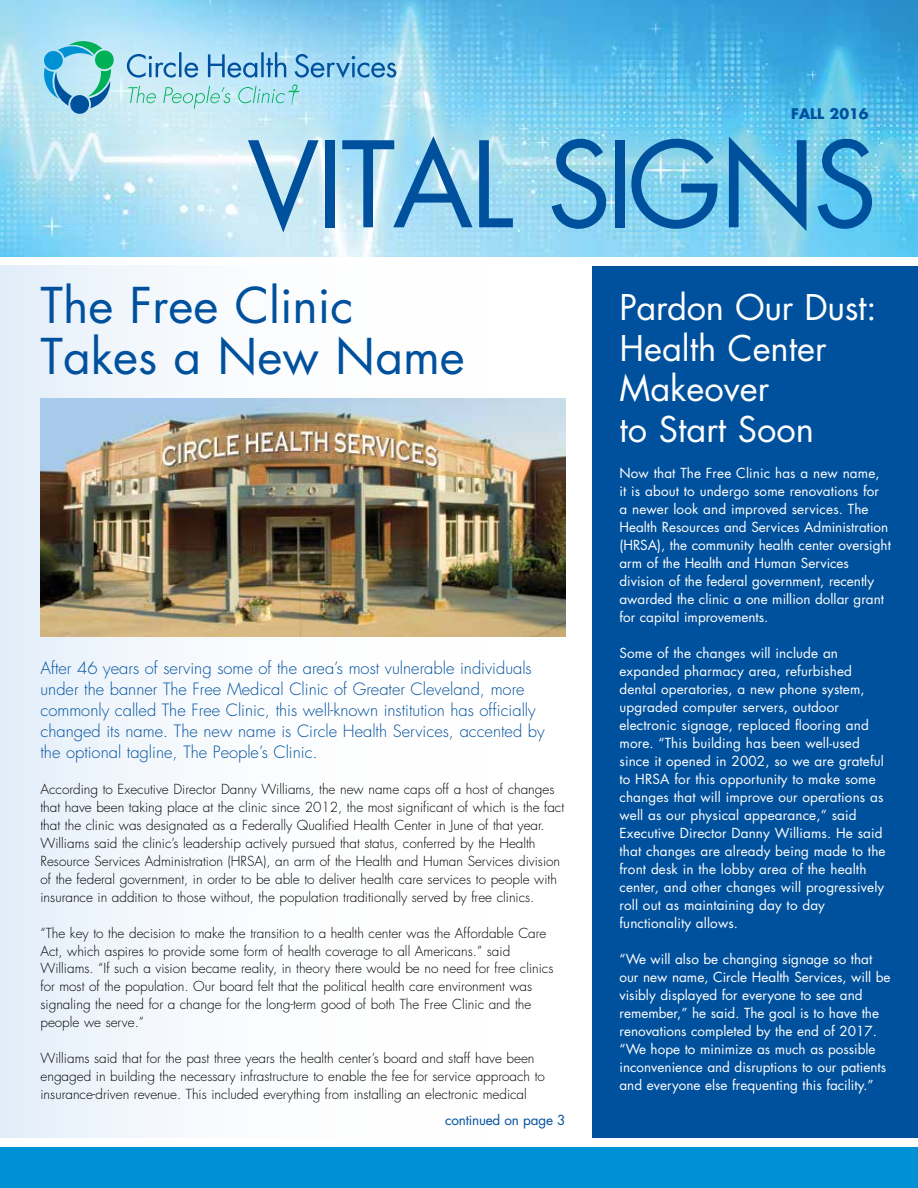
<style>
.page{position:relative;width:918px;height:1188px;background:#fff}
.page>*{position:absolute;margin:0;border:0;box-sizing:border-box;transform-origin:0 0}
.t1{font:115.5px "Futura";letter-spacing:-.025em;color:#00519d}
.t2{font:48px/51px "Futura";color:#00519d}
.t3{font:34.5px/40.5px "Futura";color:#fff}
.t4{font:300 16.5px/21px "Futura";color:#00519d}
.t5{font:700 14.25px "Futura";color:#00519d}
.t6{font:300 13.5px/18px "Futura";color:#000}
.t7{font:13.5px/18px "Futura";letter-spacing:.01em;color:#fff}
.t8{font:13.5px "Futura";letter-spacing:-.015em;color:#00519d}
</style>
<div class="page">
<img style="left:0;top:0;width:918px;height:256px">
<div style="left:0;top:0;width:494px;height:211px;background:#fff;opacity:.5"></div>
<svg style="left:43px;top:41px;width:72px;height:74px;background:#79c3d3"></svg>
<svg style="left:127px;top:52px;width:269px;height:26px;background:#8ac0e2"></svg>
<svg style="left:128px;top:84px;width:172px;height:25px;background:#b4e4e7"></svg>
<div style="left:0;top:266px;width:565px;height:872px;background:linear-gradient(to right,#eaf2fa,#fff)"></div>
<div style="left:592px;top:266px;width:326px;height:872px;background:#00519d"></div>
<div style="left:0;top:1148px;width:918px;height:40px;background:#0091d5"></div>
<img style="left:40px;top:399px;width:525px;height:237px">
<p class="t5" style="left:791px;top:104px;width:79px">FALL 2016</p>
<h1 class="t1" style="left:247px;top:105px;width:632px">VITAL SIGNS</h1>
<h2 class="t2" style="left:40px;top:279px;width:426px">The Free Clinic<br>Takes a New Name</h2>
<p class="t4" style="left:40px;top:657px;width:506px">After 46 years of serving some of the area’s most vulnerable individuals under the banner The Free Medical Clinic of Greater Cleveland, more commonly called The Free Clinic, this well-known institution has officially changed its name. The new name is Circle Health Services, accented by the optional tagline, The People’s Clinic.</p>
<p class="t6" style="left:40px;top:780px;width:525px">According to Executive Director Danny Williams, the new name caps off a host of changes that have been taking place at the clinic since 2012, the most significant of which is the fact that the clinic was designated as a Federally Qualified Health Center in June of that year.<br>Williams said the clinic’s leadership actively pursued that status, conferred by the Health Resource Services Administration (HRSA), an arm of the Health and Human Services division of the federal government, in order to be able to deliver health care services to people with insurance in addition to those without, the population traditionally served by free clinics.</p>
<p class="t6" style="left:40px;top:924px;width:514px">“The key to the decision to make the transition to a health center was the Affordable Care Act, which aspires to provide some form of health coverage to all Americans.” said Williams. “If such a vision became reality, in theory there would be no need for free clinics for most of the population. Our board felt that the political health care environment was signaling the need for a change for the long-term good of both The Free Clinic and the people we serve.”</p>
<p class="t6" style="left:40px;top:1050px;width:506px">Williams said that for the past three years the health center’s board and staff have been engaged in building the necessary infrastructure to enable the fee for service approach to insurance-driven revenue. This included everything from installing an electronic medical</p>
<p class="t8" style="left:445px;top:1110px;width:122px">continued on page 3</p>
<h3 class="t3" style="left:619px;top:287px;width:259px">Pardon Our Dust:<br>Health Center<br>Makeover<br>to Start Soon</h3>
<p class="t7" style="left:619px;top:464px;width:273px">Now that The Free Clinic has a new name,<br>it is about to undergo some renovations for<br>a newer look and improved services. The Health Resources and Services Administration (HRSA), the community health center oversight arm of the Health and Human Services division of the federal government, recently awarded the clinic a one million dollar grant for capital improvements.</p>
<p class="t7" style="left:619px;top:644px;width:268px">Some of the changes will include an expanded pharmacy area, refurbished dental operatories, a new phone system, upgraded computer servers, outdoor electronic signage, replaced flooring and more. “This building has been well-used since it opened in 2002, so we are grateful to HRSA for this opportunity to make some changes that will improve our operations as well as our physical appearance,” said Executive Director Danny Williams. He said that changes are already being made to the front desk in the lobby area of the health center, and other changes will progressively roll out as maintaining day to day functionality allows.</p>
<p class="t7" style="left:619px;top:950px;width:273px">“We will also be changing signage so that our new name, Circle Health Services, will be visibly displayed for everyone to see and remember,” he said. The goal is to have the renovations completed by the end of 2017. “We hope to minimize as much as possible inconvenience and disruptions to our patients and everyone else frequenting this facility.”</p>
</div>
